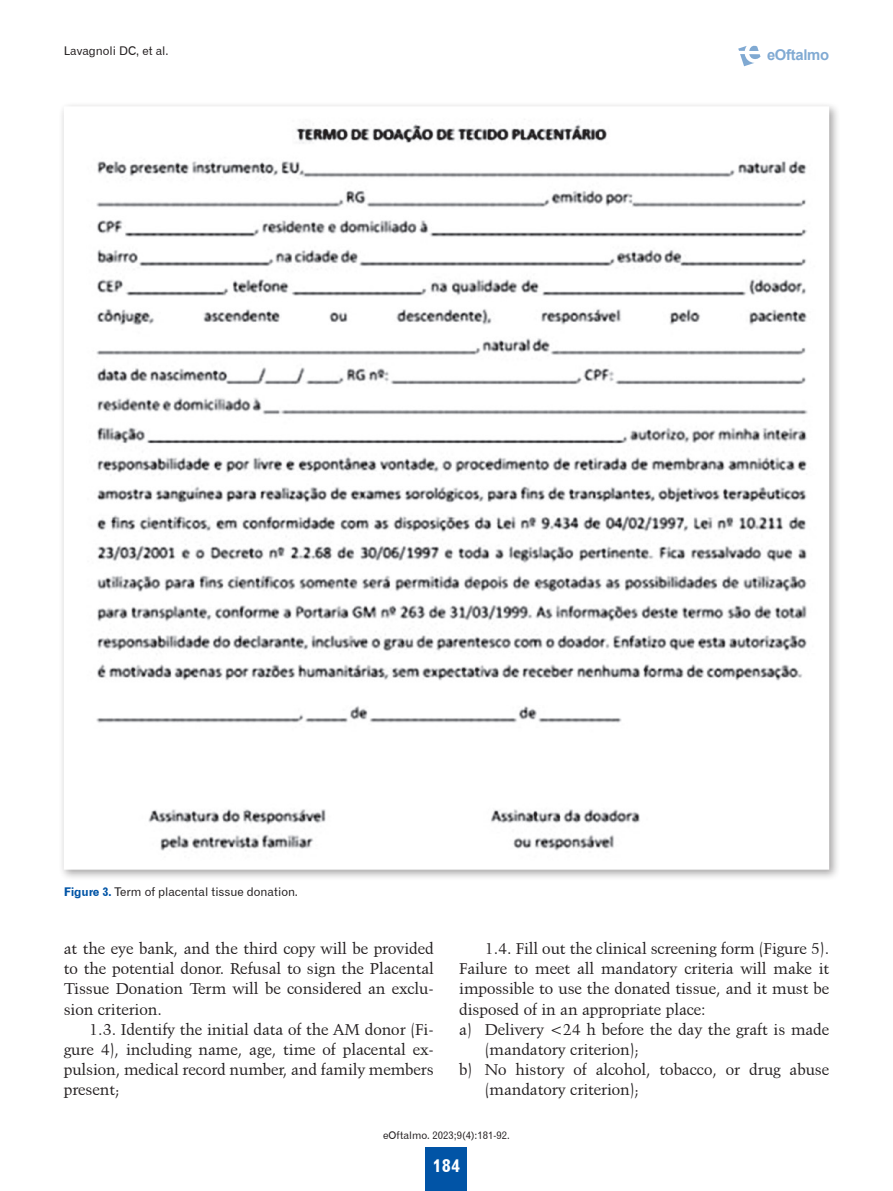
<style>
.page{position:relative;width:893px;height:1191px;background:#fff}
.page>*{position:absolute;margin:0;border:0;box-sizing:border-box;transform-origin:0 0}
.t1{font:18px "Gothic 720 BT Bold B";color:#fff}
.t2{font:15.75px/20.1px "Kuenstler 480 BT";color:#231f20;text-align:justify}
.t3{font:700 14.85px "Arial";letter-spacing:-.02em;color:#0154a6}
.t4{font:12px "Gothic 720 BT Roman B";color:#231f20}
.t5{font:10.5px "Gothic 720 BT Roman B";color:#231f20}
.s1{font-family:"Gothic 720 BT Bold B";color:#0154a6}
</style>
<div class="page">
<div style="left:426px;top:1147px;width:41px;height:44px;background:#0154a6"></div>
<svg style="left:738px;top:45px;width:22px;height:21px"></svg>
<div style="left:58px;top:101px;width:782px;height:779px;background:#231f20;opacity:.4"></div>
<img style="left:68px;top:110px;width:757px;height:755px">
<p class="t4" style="left:64px;top:43px;width:106px">Lavagnoli DC, et al.</p>
<p class="t3" style="left:767px;top:44px;width:64px">eOftalmo</p>
<p class="t4" style="left:64px;top:885px;width:236px"><span class="s1">Figure 3.</span> Term of placental tissue donation.</p>
<p class="t2" style="left:64px;top:938px;width:371px">at the eye bank, and the third copy will be provided to the potential donor. Refusal to sign the Placental Tissue Donation Term will be considered an exclu&shy;sion criterion.</p>
<p class="t2" style="left:64px;top:1019px;width:371px;text-indent:26px">1.3. Identify the initial data of the AM donor (Fi&shy;gure 4), including name, age, time of placental ex&shy;pulsion, medical record number, and family members present;</p>
<p class="t2" style="left:485px;top:938px;width:346px">1.4. Fill out the clinical screening form (Figure 5).</p>
<p class="t2" style="left:459px;top:958px;width:371px">Failure to meet all mandatory criteria will make it</p>
<p class="t2" style="left:459px;top:978px;width:371px">impossible to use the donated tissue, and it must be</p>
<p class="t2" style="left:459px;top:998px;width:248px">disposed of in an appropriate place:</p>
<p class="t2" style="left:459px;top:1019px;width:371px">a) Delivery &lt;24 h before the day the graft is made</p>
<p class="t2" style="left:485px;top:1039px;width:156px">(mandatory criterion);</p>
<p class="t2" style="left:459px;top:1059px;width:371px">b) No history of alcohol, tobacco, or drug abuse</p>
<p class="t2" style="left:485px;top:1079px;width:156px">(mandatory criterion);</p>
<p class="t5" style="left:383px;top:1129px;width:128px">eOftalmo. 2023;9(4):181-92.</p>
<p class="t1" style="left:433px;top:1154px;width:29px">184</p>
</div>
